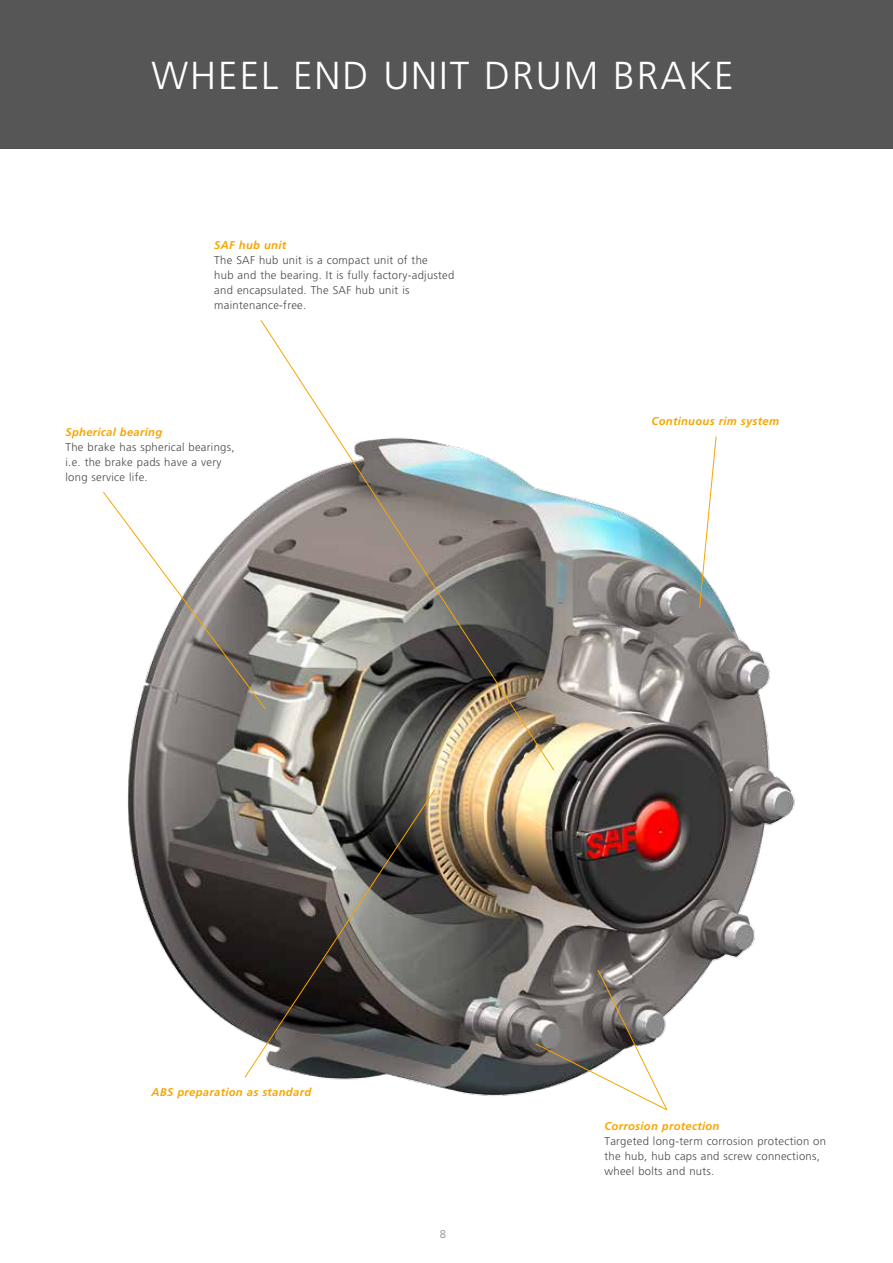
<style>
.page{position:relative;width:893px;height:1263px;background:#fff}
.page>*{position:absolute;margin:0;border:0;box-sizing:border-box;transform-origin:0 0}
.t1{font:300 39px "Frutiger";letter-spacing:.05em;color:#fff}
.t2{font:300 11.25px/15px "Frutiger";letter-spacing:.025em;color:#494948}
.t3{font:italic 700 11.25px "Frutiger";letter-spacing:.025em;color:#f7a600}
.t4{font:300 11.25px "Frutiger";color:#878786}
</style>
<div class="page">
<img style="left:127px;top:493px;width:668px;height:603px">
<div style="left:0;top:0;width:893px;height:149px;background:#565656"></div>
<svg style="left:103px;top:492px;width:157px;height:218px"></svg>
<svg style="left:535px;top:969px;width:133px;height:142px"></svg>
<img style="left:260px;top:320px;width:295px;height:451px">
<svg style="left:244px;top:789px;width:191px;height:289px;background:#5a5752"></svg>
<svg style="left:699px;top:436px;width:18px;height:172px"></svg>
<h1 class="t1" style="left:151px;top:53px;width:584px">WHEEL END UNIT DRUM BRAKE</h1>
<p class="t3" style="left:214px;top:239px;width:73px">SAF hub unit</p>
<p class="t2" style="left:214px;top:253px;width:242px">The SAF hub unit is a compact unit of the<br>hub and the bearing. It is fully factory-adjusted and encapsulated. The SAF hub unit is maintenance-free.</p>
<p class="t3" style="left:65px;top:426px;width:98px">Spherical bearing</p>
<p class="t2" style="left:65px;top:440px;width:171px">The brake has spherical bearings, i.e. the brake pads have a very long service life.</p>
<p class="t3" style="left:652px;top:415px;width:129px">Continuous rim system</p>
<p class="t3" style="left:152px;top:1085px;width:161px">ABS preparation as standard</p>
<p class="t4" style="left:440px;top:1227px;width:8px">8</p>
<p class="t3" style="left:604px;top:1119px;width:117px">Corrosion protection</p>
<p class="t2" style="left:604px;top:1134px;width:223px">Targeted long-term corrosion protection on the hub, hub caps and screw connections, wheel bolts and nuts.</p>
</div>
